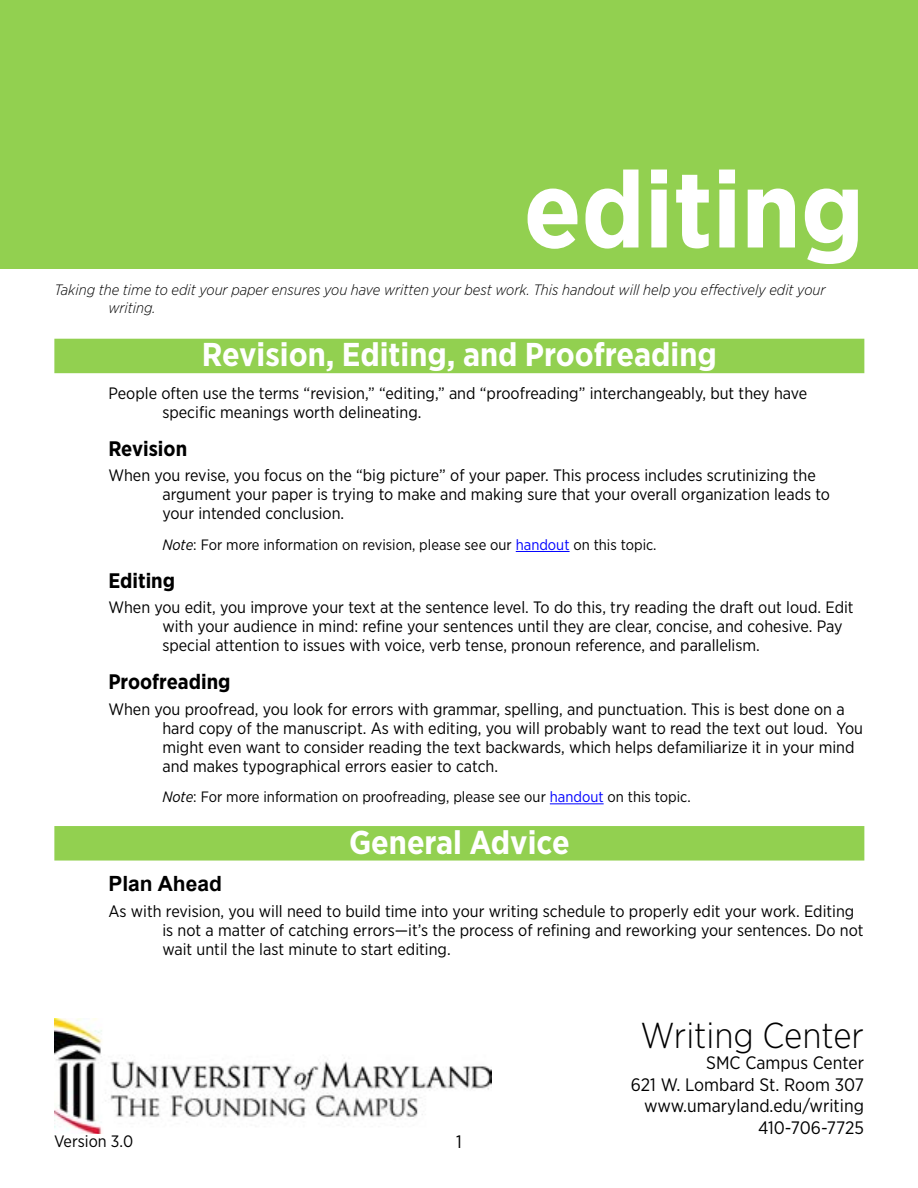
<style>
.page{position:relative;width:918px;height:1188px;background:#fff}
.page>*{position:absolute;margin:0;border:0;box-sizing:border-box;transform-origin:0 0}
.t1{font:700 108px "Gotham Narrow";color:#fff}
.t2{font:300 36px "Gotham Narrow";color:#000}
.t3{font:700 33px "Gotham Narrow";color:#fff}
.t4{font:700 21px "Gotham Narrow";color:#000}
.t5{font:700 21px "Arial";color:#000}
.t6{font:18px/21.6px "Gotham Narrow";color:#000;text-align:right}
.t7{font:16.5px/19px "Gotham Narrow";color:#000}
.t8{font:15px "Gotham Narrow";color:#000}
.t9{font:italic 300 15px/17.2px "Gotham Narrow";color:#000}
.s1{font-style:italic}
.s2{color:#00f}
</style>
<div class="page">
<div style="left:1px;top:0;width:917px;height:268px;background:#92d050"></div>
<img style="left:54px;top:1019px;width:438px;height:115px">
<div style="left:54px;top:339px;width:810px;height:34px;background:#92d050"></div>
<hr style="left:516px;top:551px;width:54px;height:1px;background:#00f">
<hr style="left:550px;top:803px;width:54px;height:1px;background:#00f">
<div style="left:54px;top:826px;width:810px;height:35px;background:#92d050"></div>
<h1 class="t1" style="left:524px;top:140px;width:342px">editing</h1>
<p class="t9" style="left:108px;top:281px;width:719px;text-indent:-54px">Taking the time to edit your paper ensures you have written your best work. This handout will help you effectively edit your writing.</p>
<h3 class="t3" style="left:202px;top:334px;width:516px">Revision, Editing, and Proofreading</h3>
<p class="t7" style="left:162px;top:383px;width:646px;text-indent:-54px">People often use the terms “revision,” “editing,” and “proofreading” interchangeably, but they have specific meanings worth delineating.</p>
<p class="t4" style="left:108px;top:435px;width:80px">Revision</p>
<p class="t7" style="left:162px;top:466px;width:669px;text-indent:-54px">When you revise, you focus on the “big picture” of your paper. This process includes scrutinizing the argument your paper is trying to make and making sure that your overall organization leads to your intended conclusion.</p>
<p class="t8" style="left:162px;top:535px;width:496px"><span class="s1">Note</span>: For more information on revision, please see our <span class="s2">handout</span> on this topic.</p>
<p class="t4" style="left:108px;top:567px;width:68px">Editing</p>
<p class="t7" style="left:162px;top:598px;width:693px;text-indent:-54px">When you edit, you improve your text at the sentence level. To do this, try reading the draft out loud. Edit with your audience in mind: refine your sentences until they are clear, concise, and cohesive. Pay special attention to issues with voice, verb tense, pronoun reference, and parallelism.</p>
<p class="t4" style="left:108px;top:668px;width:124px">Proofreading</p>
<p class="t7" style="left:162px;top:699px;width:702px;text-indent:-54px">When you proofread, you look for errors with grammar, spelling, and punctuation. This is best done on a hard copy of the manuscript. As with editing, you will probably want to read the text out loud. You might even want to consider reading the text backwards, which helps defamiliarize it in your mind and makes typographical errors easier to catch.</p>
<p class="t8" style="left:162px;top:788px;width:530px"><span class="s1">Note</span>: For more information on proofreading, please see our <span class="s2">handout</span> on this topic.</p>
<h3 class="t3" style="left:349px;top:821px;width:222px">General Advice</h3>
<p class="t5" style="left:108px;top:870px;width:115px">Plan Ahead</p>
<p class="t7" style="left:162px;top:902px;width:703px;text-indent:-54px">As with revision, you will need to build time into your writing schedule to properly edit your work. Editing is not a matter of catching errors—it’s the process of refining and reworking your sentences. Do not wait until the last minute to start editing.</p>
<p class="t7" style="left:54px;top:1132px;width:81px">Version 3.0</p>
<p class="t6" style="left:456px;top:1131px;width:7px">1</p>
<h2 class="t2" style="left:641px;top:1013px;width:225px">Writing Center</h2>
<p class="t6" style="left:631px;top:1052px;width:235px">SMC Campus Center<br>621 W. Lombard St. Room 307 www.umaryland.edu/writing<br>410-706-7725</p>
</div>
